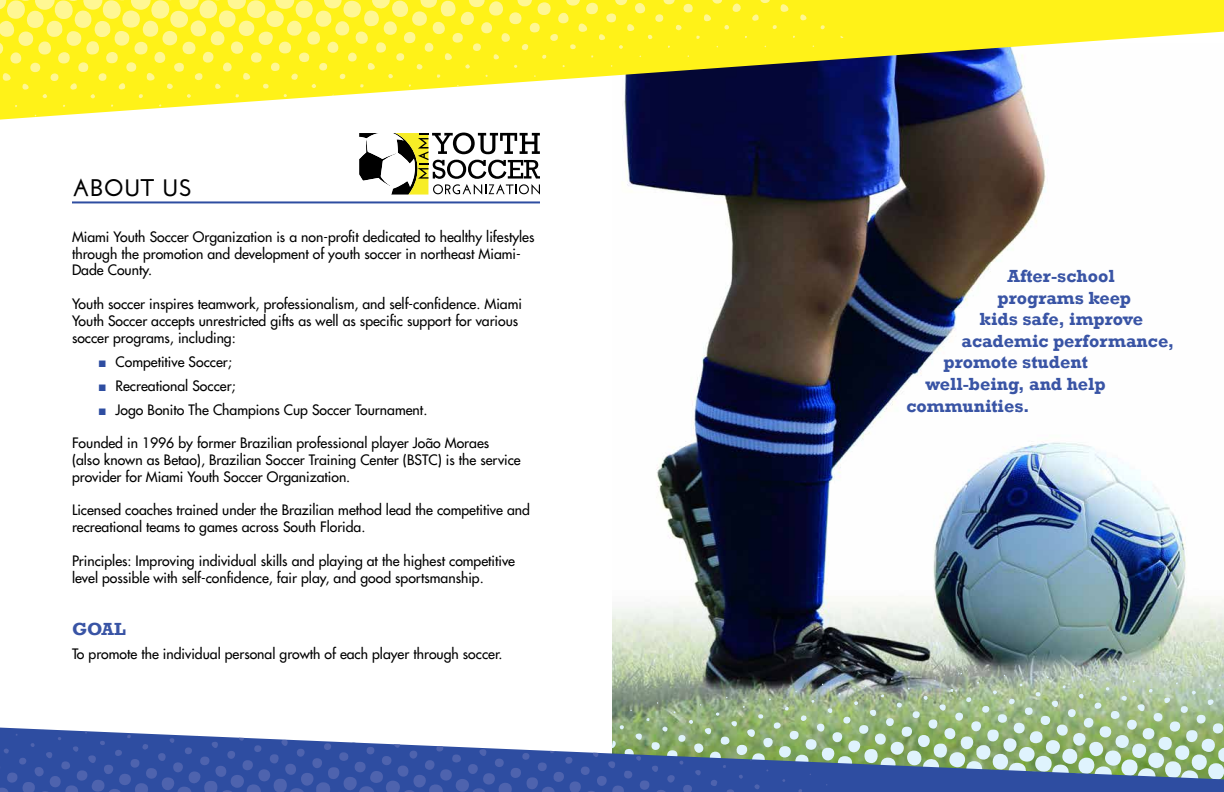
<style>
.page{position:relative;width:1224px;height:792px;background:#fff}
.page>*{position:absolute;margin:0;border:0;box-sizing:border-box;transform-origin:0 0}
.t1{font:700 24px "Josefin Sans";letter-spacing:.025em;color:#000}
.t2{font:700 18px "Rockwell";color:#3954a5}
.t3{font:14px/16.8px "Futura LT";color:#000}
.s1{font-family:"Arial Narrow";color:#2e4da1}
</style>
<div class="page">
<img style="left:612px;top:120px;width:612px;height:549px">
<img style="left:612px;top:669px;width:612px;height:59px">
<svg style="left:0;top:0;width:1224px;height:120px"></svg>
<svg style="left:0;top:0;width:843px;height:117px;background:#e3da4a"></svg>
<svg style="left:1043px;top:728px;width:181px;height:64px;background:#8ba9a1"></svg>
<svg style="left:0;top:728px;width:1043px;height:64px;background:#627ca8"></svg>
<hr style="left:72px;top:201px;width:468px;height:2px;background:#2e4da1">
<svg style="left:359px;top:133px;width:181px;height:62px"></svg>
<h1 class="t1" style="left:72px;top:174px;width:122px">ABOUT US</h1>
<p class="t3" style="left:72px;top:228px;width:464px">Miami Youth Soccer Organization is a non-profit dedicated to healthy lifestyles through the promotion and development of youth soccer in northeast Miami-<br>Dade County.</p>
<p class="t3" style="left:72px;top:295px;width:452px">Youth soccer inspires teamwork, professionalism, and self-confidence. Miami<br>Youth Soccer accepts unrestricted gifts as well as specific support for various soccer programs, including:</p>
<p class="t3" style="left:99px;top:353px;width:134px"><span class="s1">■</span> Competitive Soccer;</p>
<p class="t3" style="left:99px;top:377px;width:138px"><span class="s1">■</span> Recreational Soccer;</p>
<p class="t3" style="left:99px;top:401px;width:330px"><span class="s1">■</span> Jogo Bonito The Champions Cup Soccer Tournament.</p>
<p class="t3" style="left:72px;top:434px;width:450px">Founded in 1996 by former Brazilian professional player João Moraes<br>(also known as Betao), Brazilian Soccer Training Center (BSTC) is the service provider for Miami Youth Soccer Organization.</p>
<p class="t3" style="left:72px;top:502px;width:459px">Licensed coaches trained under the Brazilian method lead the competitive and recreational teams to games across South Florida.</p>
<p class="t3" style="left:72px;top:552px;width:445px">Principles: Improving individual skills and playing at the highest competitive level possible with self-confidence, fair play, and good sportsmanship.</p>
<p class="t2" style="left:72px;top:618px;width:55px">GOAL</p>
<p class="t3" style="left:72px;top:646px;width:432px">To promote the individual personal growth of each player through soccer.</p>
<p class="t2" style="left:1008px;top:265px;width:109px">After-school</p>
<p class="t2" style="left:998px;top:287px;width:135px">programs keep</p>
<p class="t2" style="left:980px;top:308px;width:165px">kids safe, improve</p>
<p class="t2" style="left:962px;top:330px;width:214px">academic performance,</p>
<p class="t2" style="left:944px;top:351px;width:146px">promote student</p>
<p class="t2" style="left:926px;top:373px;width:182px">well-being, and help</p>
<p class="t2" style="left:907px;top:395px;width:124px">communities.</p>
</div>
